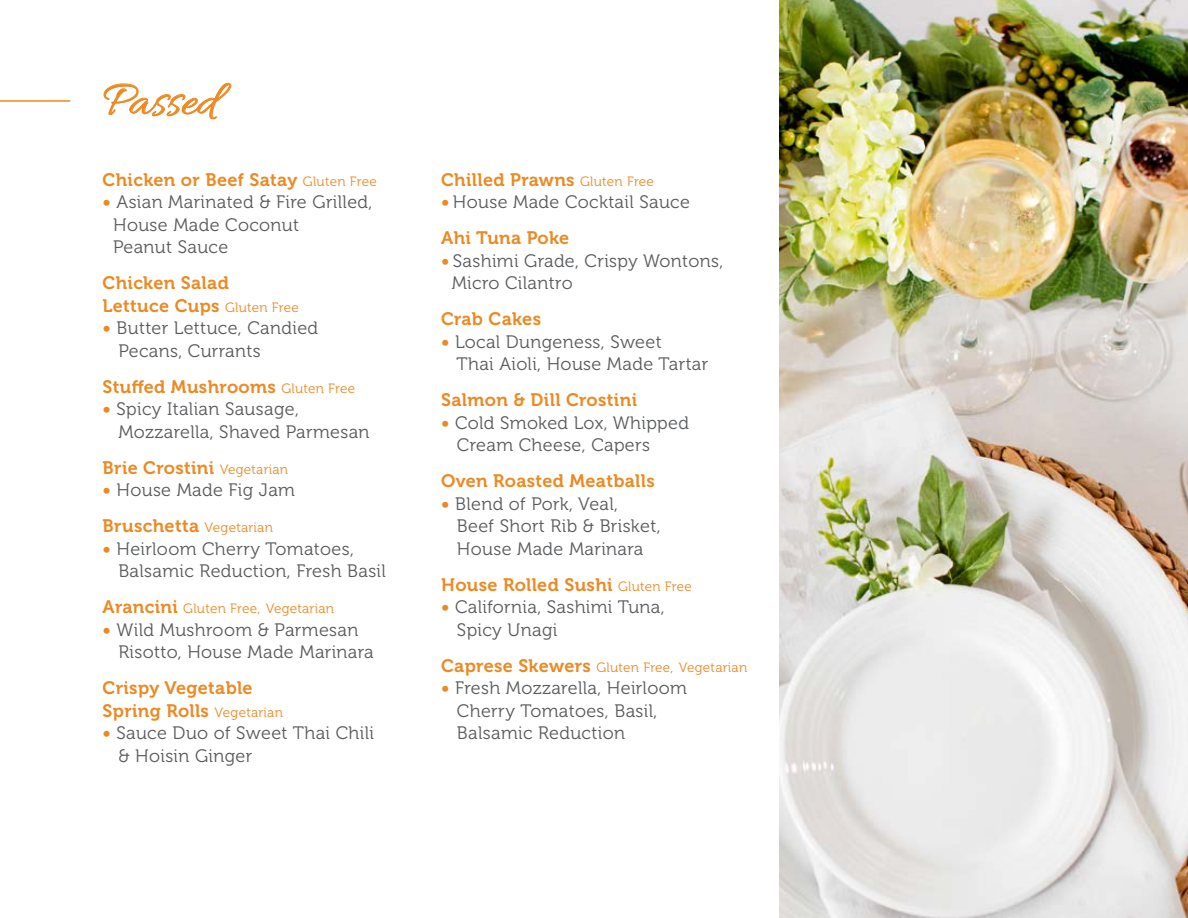
<style>
.page{position:relative;width:1188px;height:918px;background:#fff}
.page>*{position:absolute;margin:0;border:0;box-sizing:border-box;transform-origin:0 0}
.t1{font:49.5px "Allura";color:#ee8922}
.t2{font:18px/22.5px "Museo 300";letter-spacing:.02em;color:#58595b}
.t3{font:18px/22.5px "Museo 700";letter-spacing:.02em;color:#ec8923}
.t4{font:13.5px "Museo 300";letter-spacing:.02em;color:#ec8923}
.s1{font-family:"Museo 300";font-size:13.5px}
.s2{font-family:"Museo 700";color:#ec8923}
.s3{font-family:"Museo 700";font-size:18px}
</style>
<div class="page">
<img style="left:780px;top:0;width:408px;height:918px">
<hr style="left:0;top:100px;width:70px;height:2px;background:#ec8923">
<svg style="left:103px;top:83px;width:129px;height:37px"></svg>
<h1 class="t1" style="left:103px;top:73px;width:114px">Passed</h1>
<p class="t3" style="left:103px;top:169px;width:276px">Chicken or Beef Satay <span class="s1">Gluten Free</span></p>
<p class="t2" style="left:113px;top:191px;width:261px;text-indent:-11px"><span class="s2">•</span> Asian Marinated &amp; Fire Grilled,<br>House Made Coconut<br>Peanut Sauce</p>
<p class="t3" style="left:103px;top:272px;width:198px">Chicken Salad<br>Lettuce Cups <span class="s1">Gluten Free</span></p>
<p class="t2" style="left:118px;top:317px;width:201px;text-indent:-16px"><span class="s2">•</span> Butter Lettuce, Candied<br>Pecans, Currants</p>
<p class="t3" style="left:103px;top:376px;width:254px">Stuffed Mushrooms <span class="s1">Gluten Free</span></p>
<p class="t2" style="left:118px;top:398px;width:253px;text-indent:-16px"><span class="s2">•</span> Spicy Italian Sausage,<br>Mozzarella, Shaved Parmesan</p>
<p class="t3" style="left:103px;top:457px;width:187px">Brie Crostini <span class="s1">Vegetarian</span></p>
<p class="t2" style="left:103px;top:479px;width:194px"><span class="s2">•</span> House Made Fig Jam</p>
<p class="t3" style="left:103px;top:515px;width:172px">Bruschetta <span class="s1">Vegetarian</span></p>
<p class="t2" style="left:118px;top:538px;width:269px;text-indent:-16px"><span class="s2">•</span> Heirloom Cherry Tomatoes,<br>Balsamic Reduction, Fresh Basil</p>
<p class="t4" style="left:103px;top:601px;width:233px"><span class="s3">Arancini</span> Gluten Free, Vegetarian</p>
<p class="t2" style="left:118px;top:619px;width:257px;text-indent:-16px"><span class="s2">•</span> Wild Mushroom &amp; Parmesan<br>Risotto, House Made Marinara</p>
<p class="t3" style="left:103px;top:677px;width:182px">Crispy Vegetable<br>Spring Rolls <span class="s1">Vegetarian</span></p>
<p class="t2" style="left:118px;top:722px;width:257px;text-indent:-16px"><span class="s2">•</span> Sauce Duo of Sweet Thai Chili &amp; Hoisin Ginger</p>
<p class="t3" style="left:441px;top:169px;width:214px">Chilled Prawns <span class="s1">Gluten Free</span></p>
<p class="t2" style="left:441px;top:191px;width:250px"><span class="s2">•</span> House Made Cocktail Sauce</p>
<p class="t3" style="left:441px;top:227px;width:130px">Ahi Tuna Poke</p>
<p class="t2" style="left:452px;top:250px;width:273px;text-indent:-11px"><span class="s2">•</span> Sashimi Grade, Crispy Wontons,<br>Micro Cilantro</p>
<p class="t3" style="left:441px;top:308px;width:101px">Crab Cakes</p>
<p class="t2" style="left:457px;top:331px;width:253px;text-indent:-15px"><span class="s2">•</span> Local Dungeness, Sweet<br>Thai Aioli, House Made Tartar</p>
<p class="t3" style="left:441px;top:389px;width:197px">Salmon &amp; Dill Crostini</p>
<p class="t2" style="left:457px;top:412px;width:234px;text-indent:-16px"><span class="s2">•</span> Cold Smoked Lox, Whipped<br>Cream Cheese, Capers</p>
<p class="t3" style="left:441px;top:470px;width:215px">Oven Roasted Meatballs</p>
<p class="t2" style="left:457px;top:493px;width:205px;text-indent:-16px"><span class="s2">•</span> Blend of Pork, Veal,<br>Beef Short Rib &amp; Brisket,<br>House Made Marinara</p>
<p class="t3" style="left:441px;top:574px;width:252px">House Rolled Sushi <span class="s1">Gluten Free</span></p>
<p class="t2" style="left:457px;top:596px;width:209px;text-indent:-16px"><span class="s2">•</span> California, Sashimi Tuna,<br>Spicy Unagi</p>
<p class="t4" style="left:441px;top:660px;width:308px"><span class="s3">Caprese Skewers</span> Gluten Free, Vegetarian</p>
<p class="t2" style="left:457px;top:677px;width:231px;text-indent:-16px"><span class="s2">•</span> Fresh Mozzarella, Heirloom<br>Cherry Tomatoes, Basil,<br>Balsamic Reduction</p>
</div>
